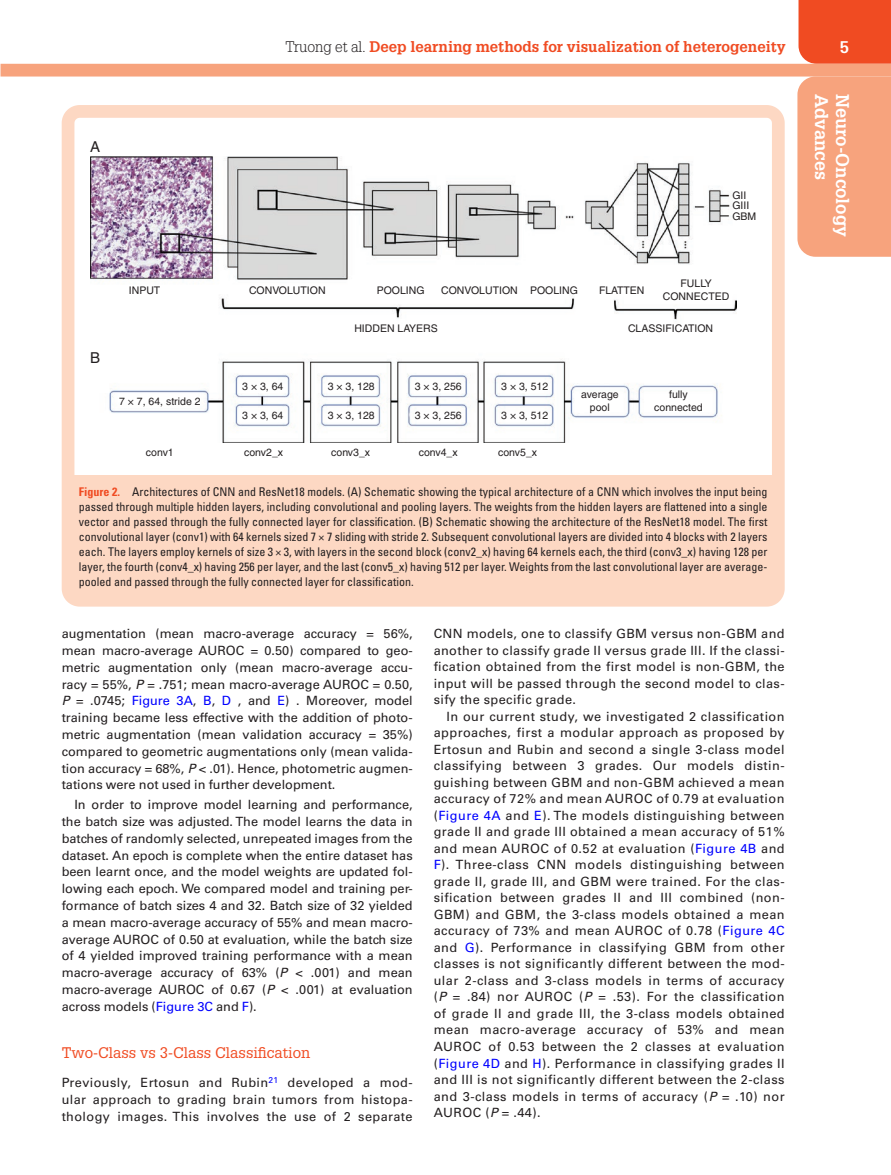
<style>
.page{position:relative;width:891px;height:1175px;background:#fff}
.page>*{position:absolute;margin:0;border:0;box-sizing:border-box;transform-origin:0 0}
.t1{font:700 18px "Glypha LT Std";color:#fff}
.t2{font:700 16.5px "Glypha LT Std";color:#fff}
.t3{font:700 15px "Glypha LT Std";color:#f04b22}
.t4{font:15px "Glypha LT Std";color:#f04b22}
.t5{font:15px "Helvetica";color:#231f20}
.t6{font:12.75px/16.5px "Univers LT Std";letter-spacing:.03em;color:#231f20;text-align:justify}
.t7{font:condensed 12px/15px "Univers LT Std";color:#231f20;text-align:justify}
.t8{font:10.5px/12.6px "Helvetica";color:#231f20;text-align:center}
.s1{font-weight:300;color:#231f20}
.s2{font-weight:700;color:#f04b22}
.s3{font-style:italic}
.s4{color:#00f}
</style>
<div class="page">
<div style="left:799px;top:0;width:92px;height:64px;background:#f04b22"></div>
<div style="left:1px;top:64px;width:890px;height:12px;background:#f7a37d"></div>
<div style="left:797px;top:76px;width:94px;height:181px;background:#f7a37d"></div>
<div style="left:70px;top:475px;width:706px;height:119px;background:#fdd8c3"></div>
<img style="left:91px;top:156px;width:645px;height:286px">
<div style="left:62px;top:105px;width:723px;height:501px;border:13px solid #fdd8c3;border-radius:12px"></div>
<p class="t5" style="left:90px;top:138px;width:12px">A</p>
<p class="t5" style="left:90px;top:348px;width:12px">B</p>
<p class="t3" style="left:285px;top:37px;width:502px"><span class="s1">Truong et al.</span> Deep learning methods for visualization of heterogeneity</p>
<p class="t2" style="left:840px;top:37px;width:11px">5</p>
<h1 class="t1" style="left:833px;top:94px;width:88px;rotate:90deg">Advances</h1>
<h1 class="t1" style="left:854px;top:94px;width:145px;rotate:90deg">Neuro-Oncology</h1>
<p class="t8" style="left:732px;top:190px;width:25px;line-height:10.5px;text-align:left">GII<br>GIII<br>GBM</p>
<p class="t8" style="left:129px;top:284px;width:33px">INPUT</p>
<p class="t8" style="left:249px;top:284px;width:78px">CONVOLUTION</p>
<p class="t8" style="left:377px;top:284px;width:49px">POOLING</p>
<p class="t8" style="left:441px;top:284px;width:138px">CONVOLUTION POOLING</p>
<p class="t8" style="left:354px;top:322px;width:85px">HIDDEN LAYERS</p>
<p class="t8" style="left:599px;top:284px;width:47px">FLATTEN</p>
<p class="t8" style="left:663px;top:277px;width:68px">FULLY<br>CONNECTED</p>
<p class="t8" style="left:628px;top:322px;width:87px">CLASSIFICATION</p>
<p class="t8" style="left:119px;top:395px;width:83px">7 × 7, 64, stride 2</p>
<p class="t8" style="left:242px;top:380px;width:43px">3 × 3, 64</p>
<p class="t8" style="left:242px;top:409px;width:43px">3 × 3, 64</p>
<p class="t8" style="left:328px;top:380px;width:48px">3 × 3, 128</p>
<p class="t8" style="left:328px;top:409px;width:48px">3 × 3, 128</p>
<p class="t8" style="left:415px;top:380px;width:48px">3 × 3, 256</p>
<p class="t8" style="left:415px;top:409px;width:48px">3 × 3, 256</p>
<p class="t8" style="left:501px;top:380px;width:48px">3 × 3, 512</p>
<p class="t8" style="left:501px;top:409px;width:48px">3 × 3, 512</p>
<p class="t8" style="left:146px;top:446px;width:29px">conv1</p>
<p class="t8" style="left:244px;top:446px;width:40px">conv2_x</p>
<p class="t8" style="left:331px;top:446px;width:40px">conv3_x</p>
<p class="t8" style="left:419px;top:446px;width:40px">conv4_x</p>
<p class="t8" style="left:498px;top:446px;width:40px">conv5_x</p>
<p class="t8" style="left:581px;top:388px;width:39px">average pool</p>
<p class="t8" style="left:654px;top:388px;width:50px">fully connected</p>
<p class="t7" style="left:79px;top:484px;width:690px"><span class="s2">Figure 2.</span> Architectures of CNN and ResNet18 models. (A) Schematic showing the typical architecture of a CNN which involves the input being passed through multiple hidden layers, including convolutional and pooling layers. The weights from the hidden layers are flattened into a single vector and passed through the fully connected layer for classification. (B) Schematic showing the architecture of the ResNet18 model. The first convolutional layer (conv1) with 64 kernels sized 7 × 7 sliding with stride 2. Subsequent convolutional layers are divided into 4 blocks with 2 layers each. The layers employ kernels of size 3 × 3, with layers in the second block (conv2_x) having 64 kernels each, the third (conv3_x) having 128 per layer, the fourth (conv4_x) having 256 per layer, and the last (conv5_x) having 512 per layer. Weights from the last convolutional layer are average&shy;pooled and passed through the fully connected layer for classification.</p>
<p class="t6" style="left:62px;top:625px;width:353px">augmentation (mean macro-average accuracy = 56%, mean macro-average AUROC = 0.50) compared to geo&shy;metric augmentation only (mean macro-average accu&shy;racy = 55%, <span class="s3">P</span> = .751; mean macro-average AUROC = 0.50, <span class="s3">P</span> = .0745; <span class="s4">Figure 3A</span>, <span class="s4">B</span>, <span class="s4">D</span> , and <span class="s4">E</span>) . Moreover, model training became less effective with the addition of photo&shy;metric augmentation (mean validation accuracy = 35%) compared to geometric augmentations only (mean valida&shy;tion accuracy = 68%, <span class="s3">P</span> &lt; .01). Hence, photometric augmen&shy;tations were not used in further development.</p>
<p class="t6" style="left:62px;top:796px;width:353px;text-indent:13px">In order to improve model learning and performance, the batch size was adjusted. The model learns the data in batches of randomly selected, unrepeated images from the dataset. An epoch is complete when the entire dataset has been learnt once, and the model weights are updated fol&shy;lowing each epoch. We compared model and training per&shy;formance of batch sizes 4 and 32. Batch size of 32 yielded a mean macro-average accuracy of 55% and mean macro&shy;average AUROC of 0.50 at evaluation, while the batch size of 4 yielded improved training performance with a mean macro-average accuracy of 63% (<span class="s3">P</span> &lt; .001) and mean macro-average AUROC of 0.67 (<span class="s3">P</span> &lt; .001) at evaluation across models (<span class="s4">Figure 3C</span> and <span class="s4">F</span>).</p>
<p class="t4" style="left:62px;top:1043px;width:250px">Two-Class vs 3-Class Classification</p>
<p class="t6" style="left:62px;top:1074px;width:353px">Previously, Ertosun and Rubin<sup>21</sup> developed a mod&shy;ular approach to grading brain tumors from histopa&shy;thology images. This involves the use of 2 separate</p>
<p class="t6" style="left:434px;top:625px;width:353px">CNN models, one to classify GBM versus non-GBM and another to classify grade II versus grade III. If the classi&shy;fication obtained from the first model is non-GBM, the input will be passed through the second model to clas&shy;sify the specific grade.</p>
<p class="t6" style="left:434px;top:708px;width:353px;text-indent:13px">In our current study, we investigated 2 classification approaches, first a modular approach as proposed by Ertosun and Rubin and second a single 3-class model classifying between 3 grades. Our models distin&shy;guishing between GBM and non-GBM achieved a mean accuracy of 72% and mean AUROC of 0.79 at evaluation (<span class="s4">Figure 4A</span> and <span class="s4">E</span>). The models distinguishing between grade II and grade III obtained a mean accuracy of 51% and mean AUROC of 0.52 at evaluation (<span class="s4">Figure 4B</span> and <span class="s4">F</span>). Three-class CNN models distinguishing between grade II, grade III, and GBM were trained. For the clas&shy;sification between grades II and III combined (non-GBM) and GBM, the 3-class models obtained a mean accuracy of 73% and mean AUROC of 0.78 (<span class="s4">Figure 4C </span>and <span class="s4">G</span>). Performance in classifying GBM from other classes is not significantly different between the mod&shy;ular 2-class and 3-class models in terms of accuracy (<span class="s3">P</span> = .84) nor AUROC (<span class="s3">P</span> = .53). For the classification of grade II and grade III, the 3-class models obtained mean macro-average accuracy of 53% and mean AUROC of 0.53 between the 2 classes at evaluation (<span class="s4">Figure 4D</span> and <span class="s4">H</span>). Performance in classifying grades II and III is not significantly different between the 2-class and 3-class models in terms of accuracy (<span class="s3">P</span> = .10) nor AUROC (<span class="s3">P</span> = .44).</p>
</div>
